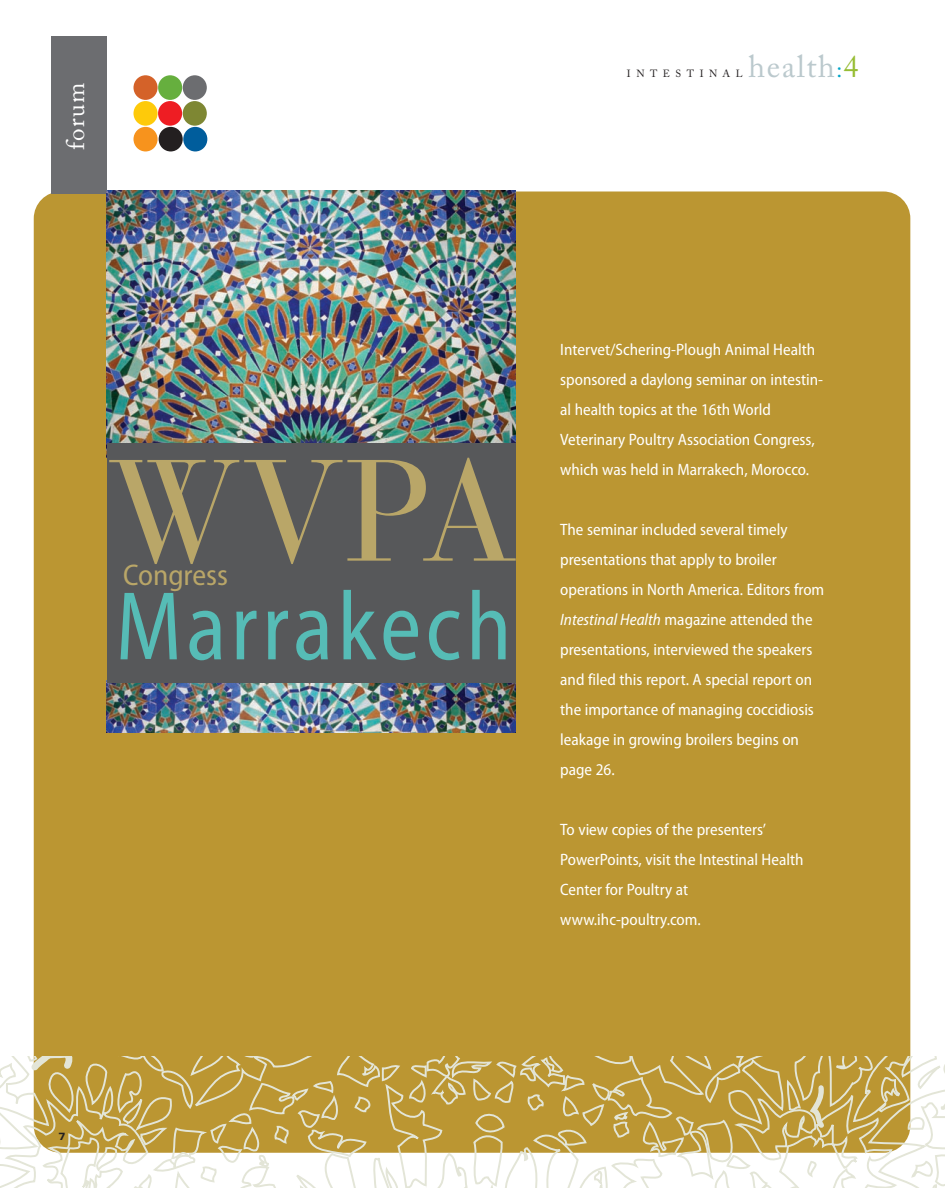
<style>
.page{position:relative;width:945px;height:1188px;background:#fff}
.page>*{position:absolute;margin:0;border:0;box-sizing:border-box;transform-origin:0 0}
.t1{font:142.95px "Bauer Bodoni";color:#b9a668}
.t2{font:semi-condensed 98.55px "Myriad Pro";letter-spacing:.05em;color:#56bcb6;scale:.9 1}
.t3{font:31.5px "Adobe Caslon";letter-spacing:.05em;color:#bbc9cd}
.t4{font:semi-condensed 30px "Myriad Pro";color:#b9a668}
.t5{font:25.2px "Adobe Caslon";letter-spacing:.05em;color:#fff}
.t6{font:semi-condensed 16.5px/30px "Myriad Pro";color:#fff}
.t7{font:900 10.5px "Univers";color:#231f20}
.t8{font:10.35px "Adobe Caslon";letter-spacing:.535em;color:#231f20}
.s1{font-size:22.65px;color:#00a5c8}
.s2{color:#97bd34}
.s3{font-style:italic}
</style>
<div class="page">
<div style="left:34px;top:192px;width:876px;height:961px;background:#bb9632;border-radius:27px"></div>
<div style="left:51px;top:36px;width:55px;height:158px;background:#6c6d70"></div>
<div style="left:134px;top:75px;width:24px;height:25px;background:#d46229;border-radius:50%"></div>
<div style="left:134px;top:101px;width:24px;height:25px;background:#feca0a;border-radius:50%"></div>
<div style="left:134px;top:127px;width:24px;height:24px;background:#f7931d;border-radius:50%"></div>
<div style="left:158px;top:75px;width:24px;height:25px;background:#66af3e;border-radius:50%"></div>
<div style="left:183px;top:101px;width:24px;height:25px;background:#7e8733;border-radius:50%"></div>
<div style="left:183px;top:127px;width:24px;height:24px;background:#005d9c;border-radius:50%"></div>
<div style="left:159px;top:127px;width:24px;height:24px;background:#231f20;border-radius:50%"></div>
<div style="left:158px;top:101px;width:24px;height:25px;background:#ee1d23;border-radius:50%"></div>
<div style="left:183px;top:75px;width:24px;height:25px;background:#6c6d70;border-radius:50%"></div>
<img style="left:107px;top:191px;width:409px;height:252px">
<img style="left:107px;top:682px;width:409px;height:51px">
<div style="left:107px;top:443px;width:409px;height:239px;background:#57585a"></div>
<svg style="left:0;top:1056px;width:945px;height:132px"></svg>
<h3 class="t5" style="left:66px;top:150px;width:69px;rotate:-90deg">forum</h3>
<h3 class="t3" style="left:748px;top:54px;width:112px">health<span class="s1">:</span><span class="s2">4</span></h3>
<p class="t8" style="left:627px;top:69px;width:117px">INTESTINAL</p>
<h1 class="t1" style="left:107px;top:460px;width:412px">WVPA</h1>
<h2 class="t2" style="left:116px;top:590px;width:441px">Marrakech</h2>
<h3 class="t4" style="left:123px;top:564px;width:106px">Congress</h3>
<p class="t6" style="left:560px;top:336px;width:264px">Intervet/Schering-Plough Animal Health sponsored a daylong seminar on intestin&shy;al health topics at the 16th World Veterinary Poultry Association Congress, which was held in Marrakech, Morocco.</p>
<p class="t6" style="left:560px;top:516px;width:266px">The seminar included several timely presentations that apply to broiler operations in North America. Editors from <span class="s3">Intestinal Health</span> magazine attended the presentations, interviewed the speakers and filed this report. A special report on the importance of managing coccidiosis leakage in growing broilers begins on page 26.</p>
<p class="t6" style="left:560px;top:816px;width:245px">To view copies of the presenters’<br>PowerPoints, visit the Intestinal Health<br>Center for Poultry at www.ihc-poultry.com.</p>
<p class="t7" style="left:59px;top:1132px;width:9px">7</p>
</div>
